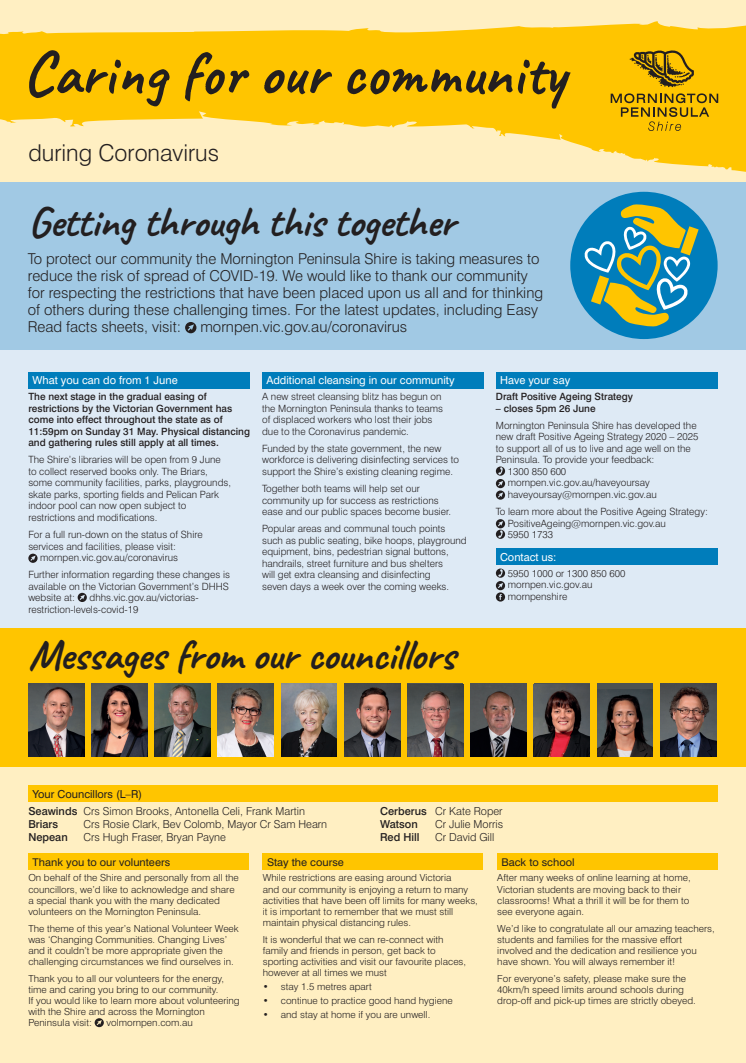
<style>
.page{position:relative;width:746px;height:1063px;background:#fff}
.page>*{position:absolute;margin:0;border:0;box-sizing:border-box;transform-origin:0 0}
.t1{font:700 62px "Caveat";color:#231f20}
.Crs_Subhead{font:700 43px "Caveat";letter-spacing:-.01em;color:#231f20}
.t2{font:300 23.2px "Swiss 721 BT";color:#231f20}
.Crs_Subhead-2{font:300 15px/17px "Swiss 721 BT";color:#231f20}
.Body_copy{font:300 11px/13px "Swiss 721 BT";color:#231f20}
.Section_Header{font:11px "Swiss 721 BT";color:#fff}
.Body_copy-2{font:500 11px/13px "Swiss 721 BT";color:#231f20}
.Yellow_header{font:11px "Swiss 721 BT";color:#231f20}
.Yellow_header-2{font:10.7px "Swiss 721 BT";color:#231f20}
.Body_copy-3{font:300 10px/11.5px "Swiss 721 BT";color:#231f20}
.Body_copy-4{font:500 10px/11.5px "Swiss 721 BT";color:#231f20}
.Body_copy-5{font:300 9.7px/11.2px "Swiss 721 BT";color:#231f20}
.s1{font-weight:500}
.s2{font-weight:300}
</style>
<div class="page">
<div style="left:0;top:724px;width:746px;height:339px;background:#ffefc2"></div>
<div style="left:0;top:153px;width:746px;height:475px;background:#deeaf5"></div>
<div style="left:0;top:628px;width:746px;height:139px;background:#ffc500"></div>
<div style="left:28px;top:854px;width:221px;height:16px;background:#ffc500"></div>
<svg style="left:95px;top:1018px;width:9px;height:9px"></svg>
<div style="left:263px;top:854px;width:220px;height:16px;background:#ffc500"></div>
<div style="left:497px;top:854px;width:220px;height:16px;background:#ffc500"></div>
<img style="left:660px;top:683px;width:56px;height:74px">
<div style="left:597px;top:683px;width:56px;height:74px;background:#4d5252"></div>
<img style="left:597px;top:689px;width:56px;height:68px">
<img style="left:533px;top:684px;width:56px;height:73px">
<img style="left:155px;top:683px;width:56px;height:74px">
<div style="left:407px;top:683px;width:56px;height:74px;background:#414545"></div>
<img style="left:407px;top:691px;width:56px;height:66px">
<img style="left:28px;top:683px;width:56px;height:74px">
<img style="left:470px;top:683px;width:56px;height:74px">
<img style="left:92px;top:683px;width:55px;height:74px">
<img style="left:218px;top:683px;width:56px;height:74px">
<img style="left:281px;top:683px;width:56px;height:74px">
<img style="left:344px;top:683px;width:56px;height:74px">
<div style="left:0;top:181px;width:746px;height:169px;background:#a1c9e4"></div>
<svg style="left:185px;top:322px;width:11px;height:11px"></svg>
<div style="left:0;top:0;width:746px;height:181px;background:#ffefc2"></div>
<svg style="left:0;top:21px;width:746px;height:151px;fill:#ffc500"></svg>
<svg style="left:629px;top:50px;width:64px;height:37px;background:#b58d0a"></svg>
<svg style="left:610px;top:93px;width:108px;height:38px;background:#d4a406"></svg>
<div style="left:28px;top:785px;width:689px;height:17px;background:#ffc500"></div>
<div style="left:28px;top:372px;width:222px;height:16px;background:#007dbb"></div>
<svg style="left:28px;top:554px;width:10px;height:9px"></svg>
<svg style="left:78px;top:593px;width:9px;height:9px"></svg>
<div style="left:262px;top:372px;width:222px;height:16px;background:#007dbb"></div>
<div style="left:496px;top:372px;width:221px;height:16px;background:#007dbb"></div>
<div style="left:496px;top:548px;width:221px;height:17px;background:#007dbb"></div>
<svg style="left:496px;top:466px;width:9px;height:34px"></svg>
<svg style="left:496px;top:519px;width:9px;height:20px"></svg>
<svg style="left:496px;top:569px;width:9px;height:33px"></svg>
<div style="left:570px;top:192px;width:147px;height:147px;background:#007dbb;border-radius:50%"></div>
<svg style="left:584px;top:203px;width:114px;height:125px"></svg>
<p class="t1" style="left:22px;top:34px;width:544px">Caring for our community</p>
<p class="t2" style="left:28px;top:139px;width:192px">during Coronavirus</p>
<p class="Crs_Subhead" style="left:28px;top:195px;width:429px">Getting through this together</p>
<p class="Crs_Subhead-2" style="left:28px;top:250px;width:517px">To protect our community the Mornington Peninsula Shire is taking measures to reduce the risk of spread of COVID-19. We would like to thank our community for respecting the restrictions that have been placed upon us all and for thinking of others during these challenging times. For the latest updates, including Easy Read facts sheets, visit:</p>
<p class="Crs_Subhead-2" style="left:200px;top:318px;width:208px">mornpen.vic.gov.au/coronavirus</p>
<p class="Section_Header" style="left:33px;top:374px;width:147px">What you can do from 1 June</p>
<p class="Body_copy-4" style="left:28px;top:391px;width:223px">The next stage in the gradual easing of restrictions by the Victorian Government has come into effect throughout the state as of 11:59pm on Sunday 31 May. Physical distancing and gathering rules still apply at all times.</p>
<p class="Body_copy-3" style="left:28px;top:454px;width:204px">The Shire’s libraries will be open from 9 June to collect reserved books only. The Briars, some community facilities, parks, playgrounds, skate parks, sporting fields and Pelican Park indoor pool can now open subject to restrictions and modifications.</p>
<p class="Body_copy-3" style="left:28px;top:529px;width:176px">For a full run-down on the status of Shire</p>
<p class="Body_copy-3" style="left:28px;top:540px;width:149px">services and facilities, please visit:</p>
<p class="Body_copy-3" style="left:40px;top:552px;width:139px">mornpen.vic.gov.au/coronavirus</p>
<p class="Body_copy-3" style="left:28px;top:569px;width:203px;text-align:justify">Further information regarding these changes is available on the Victorian Government’s DHHS website at:</p>
<p class="Body_copy-3" style="left:28px;top:592px;width:172px;text-indent:61px">dhhs.vic.gov.au/victorias&shy;restriction-levels-covid-19</p>
<p class="Section_Header" style="left:266px;top:374px;width:190px">Additional cleansing in our community</p>
<p class="Body_copy-3" style="left:262px;top:391px;width:182px">A new street cleansing blitz has begun on the Mornington Peninsula thanks to teams of displaced workers who lost their jobs due to the Coronavirus pandemic.</p>
<p class="Body_copy-3" style="left:262px;top:442px;width:198px">Funded by the state government, the new workforce is delivering disinfecting services to support the Shire’s existing cleaning regime.</p>
<p class="Body_copy-3" style="left:262px;top:483px;width:190px">Together both teams will help set our community up for success as restrictions ease and our public spaces become busier.</p>
<p class="Body_copy-3" style="left:262px;top:523px;width:206px">Popular areas and communal touch points such as public seating, bike hoops, playground equipment, bins, pedestrian signal buttons, handrails, street furniture and bus shelters<br>will get extra cleansing and disinfecting<br>seven days a week over the coming weeks.</p>
<p class="Crs_Subhead" style="left:28px;top:628px;width:428px">Messages from our councillors</p>
<p class="Section_Header" style="left:500px;top:374px;width:72px">Have your say</p>
<p class="Body_copy-4" style="left:496px;top:391px;width:139px">Draft Positive Ageing Strategy</p>
<p class="Body_copy-4" style="left:496px;top:402px;width:101px">– closes 5pm 26 June</p>
<p class="Body_copy-3" style="left:496px;top:419px;width:202px">Mornington Peninsula Shire has developed the</p>
<p class="Body_copy-3" style="left:496px;top:431px;width:204px">new draft Positive Ageing Strategy 2020 – 2025</p>
<p class="Body_copy-3" style="left:496px;top:442px;width:196px">to support all of us to live and age well on the</p>
<p class="Body_copy-3" style="left:496px;top:454px;width:160px">Peninsula. To provide your feedback:</p>
<p class="Body_copy-3" style="left:507px;top:465px;width:60px">1300 850 600</p>
<p class="Body_copy-3" style="left:507px;top:477px;width:143px">mornpen.vic.gov.au/haveyoursay</p>
<p class="Body_copy-3" style="left:507px;top:488px;width:150px">haveyoursay@mornpen.vic.gov.au</p>
<p class="Body_copy-3" style="left:507px;top:506px;width:202px;text-indent:-12px">To learn more about the Positive Ageing Strategy:<br>PositiveAgeing@mornpen.vic.gov.au<br>5950 1733</p>
<p class="Section_Header" style="left:500px;top:551px;width:58px">Contact us:</p>
<p class="Body_copy-3" style="left:507px;top:568px;width:119px">5950 1000 or 1300 850 600 mornpen.vic.gov.au mornpenshire</p>
<p class="Yellow_header" style="left:33px;top:787px;width:111px">Your Councillors (L–R)</p>
<p class="Body_copy" style="left:28px;top:804px;width:278px"><span class="s1">Seawinds</span> Crs Simon Brooks, Antonella Celi, Frank Martin<br><span class="s1">Briars</span></p>
<p class="Body_copy" style="left:83px;top:817px;width:245px">Crs Rosie Clark, Bev Colomb, Mayor Cr Sam Hearn</p>
<p class="Body_copy-2" style="left:28px;top:830px;width:41px">Nepean</p>
<p class="Body_copy" style="left:83px;top:830px;width:144px">Crs Hugh Fraser, Bryan Payne</p>
<p class="Body_copy-2" style="left:380px;top:804px;width:124px">Cerberus <span class="s2">Cr Kate Roper<br></span>Watson</p>
<p class="Body_copy" style="left:435px;top:817px;width:70px">Cr Julie Morris</p>
<p class="Body_copy-2" style="left:380px;top:830px;width:41px">Red Hill</p>
<p class="Body_copy" style="left:435px;top:830px;width:61px">Cr David Gill</p>
<p class="Yellow_header-2" style="left:33px;top:856px;width:139px">Thank you to our volunteers</p>
<p class="Body_copy-5" style="left:28px;top:872px;width:212px">On behalf of the Shire and personally from all the councillors, we’d like to acknowledge and share a special thank you with the many dedicated volunteers on the Mornington Peninsula.</p>
<p class="Body_copy-5" style="left:28px;top:922px;width:212px">The theme of this year’s National Volunteer Week was ‘Changing Communities. Changing Lives’ and it couldn’t be more appropriate given the challenging circumstances we find ourselves in.</p>
<p class="Body_copy-5" style="left:28px;top:973px;width:213px">Thank you to all our volunteers for the energy, time and caring you bring to our community.<br>If you would like to learn more about volunteering with the Shire and across the Mornington Peninsula visit:</p>
<p class="Body_copy-5" style="left:106px;top:1017px;width:88px">volmornpen.com.au</p>
<p class="Yellow_header-2" style="left:267px;top:856px;width:78px">Stay the course</p>
<p class="Body_copy-5" style="left:263px;top:872px;width:216px">While restrictions are easing around Victoria<br>and our community is enjoying a return to many activities that have been off limits for many weeks, it is important to remember that we must still maintain physical distancing rules.</p>
<p class="Body_copy-5" style="left:263px;top:934px;width:205px">It is wonderful that we can re-connect with family and friends in person, get back to sporting activities and visit our favourite places, however at all times we must</p>
<p class="Body_copy-5" style="left:263px;top:981px;width:110px">• stay 1.5 metres apart</p>
<p class="Body_copy-5" style="left:263px;top:995px;width:191px">• continue to practice good hand hygiene</p>
<p class="Body_copy-5" style="left:263px;top:1009px;width:169px">• and stay at home if you are unwell.</p>
<p class="Yellow_header-2" style="left:501px;top:856px;width:74px">Back to school</p>
<p class="Body_copy-5" style="left:497px;top:872px;width:195px">After many weeks of online learning at home, Victorian students are moving back to their classrooms! What a thrill it will be for them to see everyone again.</p>
<p class="Body_copy-5" style="left:497px;top:922px;width:219px">We’d like to congratulate all our amazing teachers, students and families for the massive effort involved and the dedication and resilience you have shown. You will always remember it!</p>
<p class="Body_copy-5" style="left:497px;top:973px;width:200px">For everyone’s safety, please make sure the<br>40km/h speed limits around schools during drop-off and pick-up times are strictly obeyed.</p>
</div>
